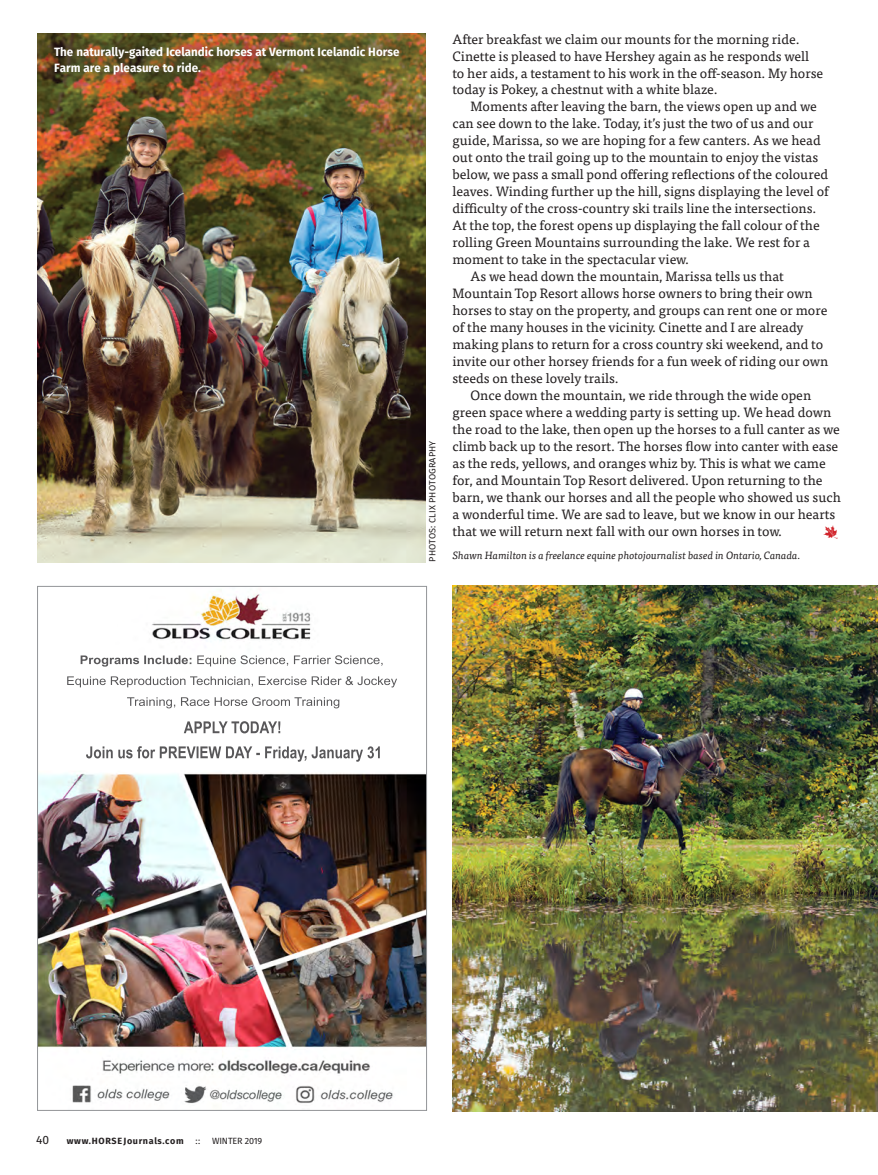
<style>
.page{position:relative;width:878px;height:1175px;background:#fff}
.page>*{position:absolute;margin:0;border:0;box-sizing:border-box;transform-origin:0 0}
.t1{font:13.5px "Tisa Pro";color:#231f20}
.t2{font:13.5px "Df Incidentals";color:#d1232a}
.t3{font:700 12px/15.8px "Fira Sans";color:#fff;scale:.96 1}
.t4{font:12px "Fira Sans";color:#231f20}
.t5{font:italic 10.5px "Tisa Pro";color:#231f20}
.t6{font:9px "Fira Sans";letter-spacing:.01em;color:#231f20}
.t7{font:700 9px "Fira Sans";letter-spacing:.07em;color:#231f20}
.t8{font:9px "Fira Sans";letter-spacing:-.01em;color:#231f20}
</style>
<div class="page">
<img style="left:39px;top:593px;width:386px;height:511px">
<img style="left:37px;top:34px;width:388px;height:528px">
<img style="left:452px;top:585px;width:426px;height:526px">
<div style="left:41px;top:34px;width:373px;height:54px;background:#231f20;opacity:.75"></div>
<p class="t3" style="left:54px;top:44px;width:361px">The naturally-gaited Icelandic horses at Vermont Icelandic Horse<br>Farm are a pleasure to ride.</p>
<p class="t6" style="left:426px;top:561px;width:122px;rotate:-90deg">PHOTOS: CLIX PHOTOGRAPHY</p>
<p class="t1" style="left:452px;top:29px;width:349px">After breakfast we claim our mounts for the morning ride.</p>
<p class="t1" style="left:452px;top:46px;width:358px">Cinette is pleased to have Hershey again as he responds well</p>
<p class="t1" style="left:452px;top:63px;width:372px">to her aids, a testament to his work in the off-season. My horse</p>
<p class="t1" style="left:452px;top:80px;width:267px">today is Pokey, a chestnut with a white blaze.</p>
<p class="t1" style="left:470px;top:97px;width:348px">Moments after leaving the barn, the views open up and we</p>
<p class="t1" style="left:452px;top:114px;width:362px">can see down to the lake. Today, it’s just the two of us and our</p>
<p class="t1" style="left:452px;top:131px;width:370px">guide, Marissa, so we are hoping for a few canters. As we head</p>
<p class="t1" style="left:452px;top:148px;width:367px">out onto the trail going up to the mountain to enjoy the vistas</p>
<p class="t1" style="left:452px;top:165px;width:377px">below, we pass a small pond offering reflections of the coloured</p>
<p class="t1" style="left:452px;top:182px;width:377px">leaves. Winding further up the hill, signs displaying the level of</p>
<p class="t1" style="left:452px;top:199px;width:365px">difficulty of the cross-country ski trails line the intersections.</p>
<p class="t1" style="left:452px;top:216px;width:369px">At the top, the forest opens up displaying the fall colour of the</p>
<p class="t1" style="left:452px;top:232px;width:359px">rolling Green Mountains surrounding the lake. We rest for a</p>
<p class="t1" style="left:452px;top:249px;width:238px">moment to take in the spectacular view.</p>
<p class="t1" style="left:470px;top:266px;width:315px">As we head down the mountain, Marissa tells us that</p>
<p class="t1" style="left:452px;top:283px;width:361px">Mountain Top Resort allows horse owners to bring their own</p>
<p class="t1" style="left:452px;top:300px;width:376px">horses to stay on the property, and groups can rent one or more</p>
<p class="t1" style="left:452px;top:317px;width:352px">of the many houses in the vicinity. Cinette and I are already</p>
<p class="t1" style="left:452px;top:334px;width:372px">making plans to return for a cross country ski weekend, and to</p>
<p class="t1" style="left:452px;top:351px;width:377px">invite our other horsey friends for a fun week of riding our own</p>
<p class="t1" style="left:452px;top:368px;width:168px">steeds on these lovely trails.</p>
<p class="t1" style="left:470px;top:385px;width:342px">Once down the mountain, we ride through the wide open</p>
<p class="t1" style="left:452px;top:402px;width:380px">green space where a wedding party is setting up. We head down</p>
<p class="t1" style="left:452px;top:419px;width:389px">the road to the lake, then open up the horses to a full canter as we</p>
<p class="t1" style="left:452px;top:436px;width:387px">climb back up to the resort. The horses flow into canter with ease</p>
<p class="t1" style="left:452px;top:453px;width:374px">as the reds, yellows, and oranges whiz by. This is what we came</p>
<p class="t1" style="left:452px;top:470px;width:371px">for, and Mountain Top Resort delivered. Upon returning to the</p>
<p class="t1" style="left:452px;top:487px;width:390px">barn, we thank our horses and all the people who showed us such</p>
<p class="t1" style="left:452px;top:504px;width:384px">a wonderful time. We are sad to leave, but we know in our hearts</p>
<p class="t1" style="left:452px;top:521px;width:331px">that we will return next fall with our own horses in tow.</p>
<p class="t2" style="left:822px;top:524px;width:17px">b</p>
<p class="t5" style="left:452px;top:547px;width:349px">Shawn Hamilton is a freelance equine photojournalist based in Ontario, Canada.</p>
<p class="t4" style="left:36px;top:1131px;width:15px">40</p>
<p class="t7" style="left:67px;top:1134px;width:118px">www.HORSEJournals.com</p>
<p class="t6" style="left:195px;top:1134px;width:6px">::</p>
<p class="t8" style="left:212px;top:1134px;width:52px">WINTER 2019</p>
</div>
